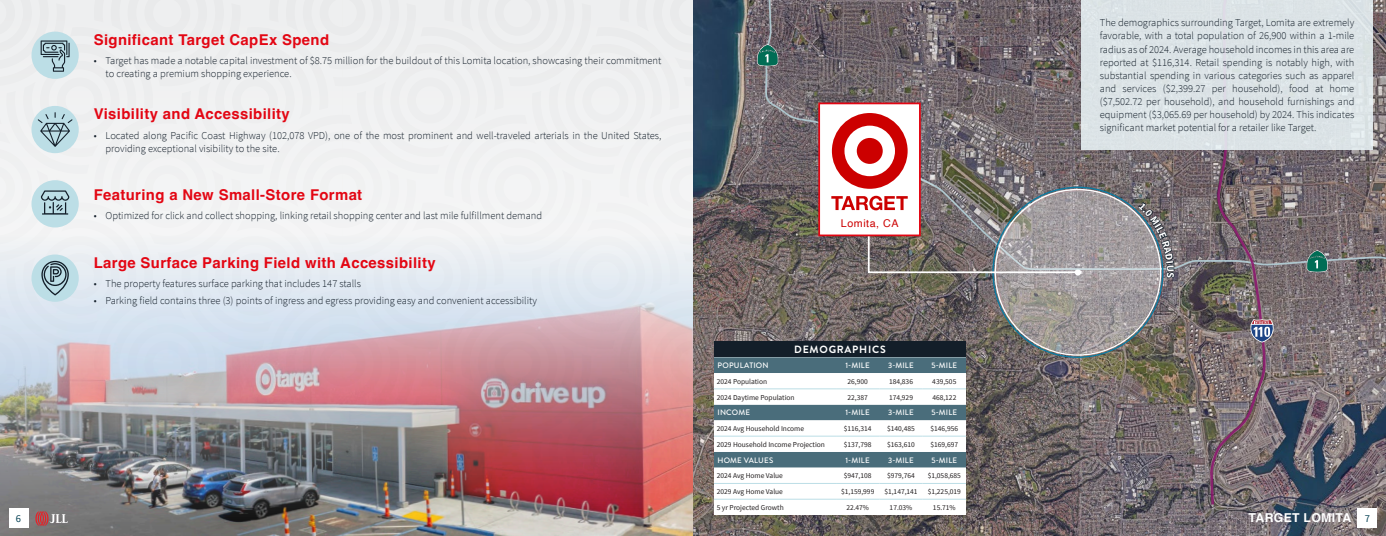
<style>
.page{position:relative;width:1386px;height:536px;background:#fff}
.page>*{position:absolute;margin:0;border:0;box-sizing:border-box;transform-origin:0 0}
.t1{font:700 14.88px "Helvetica";letter-spacing:.025em;color:#e30613}
.t2{font:700 12.25px "Helvetica";letter-spacing:.025em;color:#fff}
.t3{font:10.67px "Helvetica";letter-spacing:.05em;color:#c00}
.t4{font:300 10.5px/13.1px "Source Sans Pro";color:#131e29}
.t5{font:700 10.5px "Brandon Grotesque";letter-spacing:.07em;color:#fff}
.t6{font:10.5px "Source Sans Pro";color:#003e51}
.t7{font:500 7.88px "Brandon Grotesque";letter-spacing:.025em;color:#fff}
.t8{font:7.44px "Source Sans Pro";color:#231f20}
.s1{font-family:"Source Sans Pro";font-weight:400;font-size:10.5px;color:#003e51}
</style>
<div class="page">
<img style="left:693px;top:0;width:693px;height:536px">
<svg style="left:764px;top:0;width:622px;height:271px;background:#736a6c"></svg>
<img style="left:343px;top:276px;width:350px;height:260px">
<img style="left:0;top:276px;width:343px;height:260px">
<svg style="left:224px;top:420px;width:62px;height:62px;background:#6a6f75"></svg>
<svg style="left:136px;top:507px;width:62px;height:29px;background:#727272"></svg>
<svg style="left:136px;top:332px;width:62px;height:62px;background:#c8d0dc"></svg>
<svg style="left:0;top:332px;width:23px;height:62px"></svg>
<svg style="left:49px;top:420px;width:62px;height:62px;background:#7a7b7f"></svg>
<svg style="left:0;top:507px;width:23px;height:29px"></svg>
<svg style="left:574px;top:420px;width:62px;height:62px;background:#a84353"></svg>
<svg style="left:487px;top:507px;width:62px;height:29px;background:#c5c4bd"></svg>
<svg style="left:487px;top:332px;width:62px;height:62px;background:#c4969f"></svg>
<svg style="left:311px;top:332px;width:63px;height:62px;background:#d599a5"></svg>
<svg style="left:399px;top:420px;width:62px;height:62px;background:#847373"></svg>
<svg style="left:311px;top:507px;width:63px;height:29px;background:#837f79"></svg>
<div style="left:343px;top:0;width:350px;height:276px;background:#eff0f2"></div>
<div style="left:0;top:0;width:343px;height:276px;background:#eff0f2"></div>
<div style="left:224px;top:69px;width:62px;height:62px;background:#f0f1f2"></div>
<svg style="left:224px;top:245px;width:62px;height:62px;background:#e4eaf2"></svg>
<div style="left:136px;top:157px;width:62px;height:62px;background:#f3f3f4"></div>
<div style="left:136px;top:0;width:62px;height:44px;background:#eeeff0"></div>
<svg style="left:0;top:0;width:23px;height:44px"></svg>
<svg style="left:0;top:157px;width:23px;height:62px"></svg>
<div style="left:574px;top:69px;width:62px;height:62px;background:#f0f1f2"></div>
<svg style="left:574px;top:245px;width:62px;height:62px;background:#e4ebf1"></svg>
<div style="left:487px;top:157px;width:62px;height:62px;background:#f3f3f4"></div>
<div style="left:487px;top:0;width:62px;height:44px;background:#eeeff0"></div>
<div style="left:311px;top:0;width:63px;height:44px;background:#eeeff0"></div>
<div style="left:399px;top:69px;width:62px;height:62px;background:#f0f1f2"></div>
<svg style="left:399px;top:245px;width:62px;height:62px;background:#e3eaf1"></svg>
<div style="left:311px;top:157px;width:63px;height:62px;background:#f3f3f4"></div>
<svg style="left:662px;top:332px;width:32px;height:62px;background:#e1a8a7"></svg>
<svg style="left:662px;top:507px;width:32px;height:29px"></svg>
<svg style="left:662px;top:0;width:32px;height:44px"></svg>
<div style="left:662px;top:157px;width:32px;height:62px;background:#f3f3f4"></div>
<div style="left:714px;top:341px;width:252px;height:16px;background:#131e29"></div>
<div style="left:714px;top:357px;width:252px;height:16px;background:#4a6d7b"></div>
<svg style="left:714px;top:373px;width:252px;height:141px"></svg>
<hr style="left:714px;top:388px;width:122px;height:1px;background:#bcdee6">
<hr style="left:836px;top:388px;width:43px;height:1px;background:#bcdee6">
<hr style="left:879px;top:388px;width:44px;height:1px;background:#bcdee6">
<hr style="left:923px;top:388px;width:43px;height:1px;background:#bcdee6">
<hr style="left:714px;top:436px;width:122px;height:1px;background:#bcdee6">
<hr style="left:836px;top:436px;width:43px;height:1px;background:#bcdee6">
<hr style="left:879px;top:436px;width:44px;height:1px;background:#bcdee6">
<hr style="left:923px;top:436px;width:43px;height:1px;background:#bcdee6">
<hr style="left:714px;top:483px;width:122px;height:1px;background:#bcdee6">
<hr style="left:836px;top:483px;width:43px;height:1px;background:#bcdee6">
<hr style="left:879px;top:483px;width:44px;height:1px;background:#bcdee6">
<hr style="left:923px;top:483px;width:43px;height:1px;background:#bcdee6">
<hr style="left:714px;top:499px;width:122px;height:1px;background:#bcdee6">
<hr style="left:836px;top:499px;width:43px;height:1px;background:#bcdee6">
<hr style="left:879px;top:499px;width:44px;height:1px;background:#bcdee6">
<hr style="left:923px;top:499px;width:43px;height:1px;background:#bcdee6">
<svg style="left:995px;top:189px;width:165px;height:165px;background:#a39d9d"></svg>
<div style="left:1081px;top:0;width:291px;height:150px;background:#dce3e6"></div>
<svg style="left:1307px;top:250px;width:21px;height:22px"></svg>
<svg style="left:757px;top:44px;width:21px;height:22px"></svg>
<svg style="left:1209px;top:1px;width:67px;height:504px"></svg>
<svg style="left:867px;top:219px;width:214px;height:56px;background:#8b8685"></svg>
<div style="left:818px;top:102px;width:103px;height:134px;background:#fff;border:2px solid #e30613"></div>
<svg style="left:832px;top:113px;width:76px;height:76px"></svg>
<div style="left:857px;top:138px;width:26px;height:26px;background:#c00;border-radius:50%"></div>
<svg style="left:831px;top:196px;width:77px;height:14px"></svg>
<div style="left:32px;top:254px;width:47px;height:48px;background:#bcdee6;border-radius:50%"></div>
<svg style="left:41px;top:245px;width:70px;height:62px"></svg>
<div style="left:32px;top:106px;width:47px;height:47px;background:#bcdee6;border-radius:50%"></div>
<div style="left:32px;top:180px;width:47px;height:47px;background:#bcdee6;border-radius:50%"></div>
<svg style="left:41px;top:190px;width:28px;height:24px"></svg>
<div style="left:32px;top:32px;width:47px;height:47px;background:#bcdee6;border-radius:50%"></div>
<svg style="left:38px;top:40px;width:73px;height:107px"></svg>
<div style="left:1358px;top:508px;width:19px;height:19px;background:#fff"></div>
<div style="left:9px;top:508px;width:19px;height:19px;background:#fff"></div>
<svg style="left:35px;top:511px;width:33px;height:14px"></svg>
<svg style="left:1139px;top:202px;width:35px;height:75px;background:#878488"></svg>
<h1 class="t1" style="left:94px;top:31px;width:237px">Significant Target CapEx Spend</h1>
<p class="t4" style="left:106px;top:54px;width:557px;text-indent:-12px">• Target has made a notable capital investment of $8.75 million for the buildout of this Lomita location, showcasing their commitment to creating a premium shopping experience.</p>
<h1 class="t1" style="left:94px;top:105px;width:198px">Visibility and Accessibility</h1>
<p class="t4" style="left:106px;top:128px;width:557px;text-indent:-12px">• Located along Pacific Coast Highway (102,078 VPD), one of the most prominent and well-traveled arterials in the United States, providing exceptional visibility to the site.</p>
<h1 class="t1" style="left:94px;top:185px;width:270px">Featuring a New Small-Store Format</h1>
<p class="t4" style="left:94px;top:209px;width:450px">• Optimized for click and collect shopping, linking retail shopping center and last mile fulfillment demand</p>
<h1 class="t1" style="left:94px;top:253px;width:343px">Large Surface Parking Field with Accessibility</h1>
<p class="t4" style="left:94px;top:277px;width:269px">• The property features surface parking that includes 147 stalls</p>
<p class="t4" style="left:94px;top:294px;width:445px">• Parking field contains three (3) points of ingress and egress providing easy and convenient accessibility</p>
<p class="t3" style="left:841px;top:214px;width:59px">Lomita, CA</p>
<p class="t5" style="left:794px;top:342px;width:93px">DEMOGRAPHICS</p>
<p class="t4" style="left:1100px;top:16px;width:256px;text-align:justify">The demographics surrounding Target, Lomita are extremely favorable, with a total population of 26,900 within a 1-mile radius as of 2024. Average household incomes in this area are reported at $116,314. Retail spending is notably high, with substantial spending in various categories such as apparel and services ($2,399.27 per household), food at home ($7,502.72 per household), and household furnishings and equipment ($3,065.69 per household) by 2024. This indicates significant market potential for a retailer like Target.</p>
<p class="t7" style="left:717px;top:359px;width:53px">POPULATION</p>
<p class="t7" style="left:846px;top:359px;width:26px">1-MILE</p>
<p class="t7" style="left:888px;top:359px;width:27px">3-MILE</p>
<p class="t7" style="left:931px;top:359px;width:27px">5-MILE</p>
<p class="t8" style="left:717px;top:376px;width:52px">2024 Population</p>
<p class="t8" style="left:848px;top:376px;width:22px">26,900</p>
<p class="t8" style="left:889px;top:376px;width:26px">184,836</p>
<p class="t8" style="left:932px;top:376px;width:26px">439,505</p>
<p class="t8" style="left:717px;top:392px;width:79px">2024 Daytime Population</p>
<p class="t8" style="left:848px;top:392px;width:22px">22,387</p>
<p class="t8" style="left:889px;top:392px;width:26px">174,929</p>
<p class="t8" style="left:932px;top:392px;width:26px">468,122</p>
<p class="t7" style="left:717px;top:407px;width:34px">INCOME</p>
<p class="t7" style="left:846px;top:407px;width:26px">1-MILE</p>
<p class="t7" style="left:888px;top:407px;width:27px">3-MILE</p>
<p class="t7" style="left:931px;top:407px;width:27px">5-MILE</p>
<p class="t8" style="left:717px;top:423px;width:89px">2024 Avg Household Income</p>
<p class="t8" style="left:844px;top:423px;width:29px">$116,314</p>
<p class="t8" style="left:887px;top:423px;width:29px">$140,485</p>
<p class="t8" style="left:930px;top:423px;width:29px">$146,956</p>
<p class="t8" style="left:717px;top:439px;width:110px">2029 Household Income Projection</p>
<p class="t8" style="left:844px;top:439px;width:29px">$137,798</p>
<p class="t8" style="left:887px;top:439px;width:29px">$163,610</p>
<p class="t8" style="left:930px;top:439px;width:29px">$169,697</p>
<p class="t7" style="left:717px;top:454px;width:57px">HOME VALUES</p>
<p class="t7" style="left:846px;top:454px;width:26px">1-MILE</p>
<p class="t7" style="left:888px;top:454px;width:27px">3-MILE</p>
<p class="t7" style="left:931px;top:454px;width:27px">5-MILE</p>
<p class="t8" style="left:717px;top:471px;width:68px">2024 Avg Home Value</p>
<p class="t8" style="left:844px;top:471px;width:29px">$947,108</p>
<p class="t8" style="left:887px;top:471px;width:29px">$979,764</p>
<p class="t8" style="left:928px;top:471px;width:35px">$1,058,685</p>
<p class="t8" style="left:717px;top:486px;width:68px">2029 Avg Home Value</p>
<p class="t8" style="left:841px;top:486px;width:35px">$1,159,999</p>
<p class="t8" style="left:884px;top:486px;width:35px">$1,147,141</p>
<p class="t8" style="left:928px;top:486px;width:35px">$1,225,019</p>
<p class="t8" style="left:717px;top:502px;width:69px">5 yr Projected Growth</p>
<p class="t8" style="left:846px;top:502px;width:24px">22.47%</p>
<p class="t8" style="left:890px;top:502px;width:24px">17.03%</p>
<p class="t8" style="left:933px;top:502px;width:24px">15.71%</p>
<p class="t6" style="left:16px;top:511px;width:7px">6</p>
<p class="t2" style="left:1249px;top:510px;width:123px">TARGET LOMITA <span class="s1">7</span></p>
</div>
